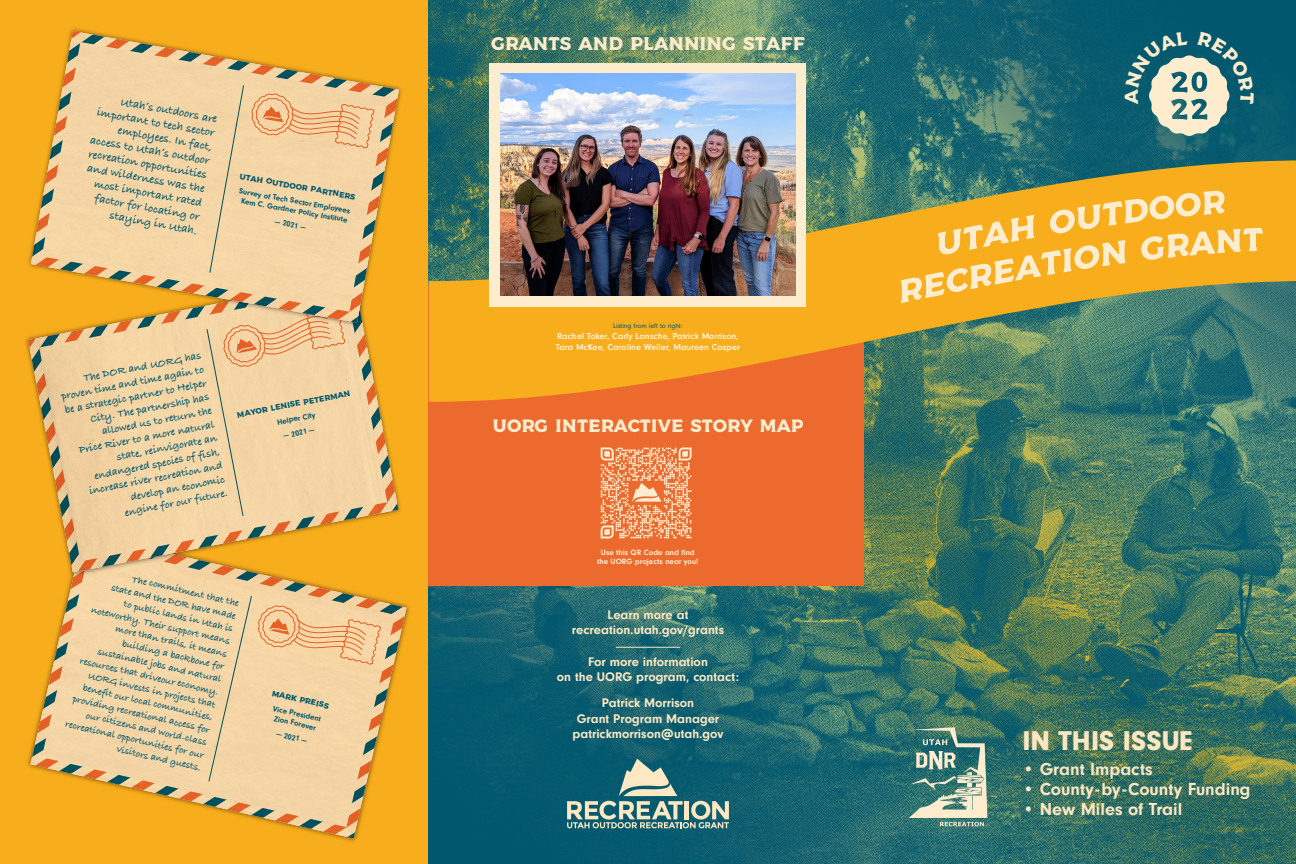
<style>
.page{position:relative;width:1296px;height:864px;background:#fff}
.page>*{position:absolute;margin:0;border:0;box-sizing:border-box;transform-origin:0 0}
.t1{font:900 28.2px "Neuzeit Gro";color:#fde8c3}
.t2{font:18.5px "Messenger";color:#fdecce}
.t3{font:700 18px "Neuzeit Gro";color:#fde8c3}
.t4{font:18px "Messenger";color:#fdecce}
.t5{font:700 13px/15.6px "Neuzeit Gro";color:#fde8c3;text-align:center}
.t6{font:700 11.8px/14.2px "Bradley Hand ITCTT";color:#00576e;text-align:right}
.t7{font:700 11px/14px "Bradley Hand ITCTT";color:#00576e;text-align:right}
.t8{font:700 10px/13px "Bradley Hand ITCTT";color:#00576e;text-align:right}
.t9{font:700 9px/10.8px "Neuzeit Gro";color:#fdecce}
.t10{font:700 8px/9.6px "Neuzeit Gro";color:#fdecce;text-align:center}
.t11{font:700 7.9px/9.5px "Neuzeit Gro";color:#00576e;text-align:center}
.t12{font:7.9px "Messenger";color:#00576e}
.t13{font:7px "Neuzeit Gro";color:#00576e}
.s1{font-size:11.8px}
</style>
<div class="page">
<div style="left:0;top:0;width:429px;height:864px;background:#f8ae1c"></div>
<img style="left:429px;top:0;width:867px;height:864px">
<div style="left:429px;top:285px;width:435px;height:301px;background:#ec6a2e"></div>
<svg style="left:909px;top:727px;width:78px;height:99px;background:#759b8f"></svg>
<svg style="left:429px;top:160px;width:867px;height:242px;background:#9d8f45"></svg>
<svg style="left:901px;top:190px;width:362px;height:113px;background:#e8b545"></svg>
<div style="left:490px;top:63px;width:316px;height:244px;background:#fdecce"></div>
<img style="left:500px;top:74px;width:295px;height:222px">
<hr style="left:616px;top:647px;width:64px;height:1px;background:#fde8c3">
<svg style="left:567px;top:759px;width:162px;height:69px;background:#4d8386"></svg>
<svg style="left:601px;top:447px;width:91px;height:91px"></svg>
<svg style="left:28px;top:87px;width:379px;height:752px"></svg>
<img style="left:31px;top:31px;width:368px;height:292px">
<svg style="left:1125px;top:31px;width:129px;height:105px;background:#51868b"></svg>
<p class="t6" style="left:99px;top:90px;width:123px;rotate:10deg">Utah’s outdoors are important to tech sector employees. In fact, access to Utah’s outdoor recreation opportunities and wilderness was the most important rated factor for locating or staying in Utah.</p>
<p class="t12" style="left:240px;top:173px;width:119px;rotate:10deg">UTAH OUTDOOR PARTNERS</p>
<p class="t11" style="left:240px;top:186px;width:114px;rotate:10deg">Survey of Tech Sector Employees<br>Kem C. Gardner Policy Institute</p>
<p class="t11" style="left:276px;top:217px;width:33px;rotate:10deg">— 2021 —</p>
<p class="t7" style="left:57px;top:376px;width:146px;rotate:-11deg">The DOR and UORG has proven time and time again to be a strategic partner to Helper<br>City. The partnership has allowed us to return the<br>Price River to a more natural state, reinvigorate an endangered species of fish, increase river recreation and develop an economic<br>engine for our future<span class="s1">.</span></p>
<p class="t12" style="left:236px;top:411px;width:117px;rotate:-11deg">MAYOR LENISE PETERMAN</p>
<p class="t11" style="left:276px;top:417px;width:40px;rotate:-11deg">Helper City</p>
<p class="t11" style="left:283px;top:431px;width:33px;rotate:-11deg">— 2021 —</p>
<p class="t8" style="left:102px;top:565px;width:144px;rotate:13deg">The commitment that the<br>state and the DOR have made<br>to public lands in Utah is noteworthy. Their support means more than trails, it means building a backbone for sustainable jobs and natural resources that driveour economy.<br>UORG invests in projects that benefit our local communities, providing recreational access for our citizens and world-class recreational opportunities for our visitors and guests.</p>
<p class="t12" style="left:273px;top:689px;width:60px;rotate:13deg">MARK PREISS</p>
<p class="t11" style="left:274px;top:704px;width:51px;rotate:13deg">Vice President<br>Zion Forever</p>
<p class="t11" style="left:278px;top:729px;width:33px;rotate:13deg">— 2021 —</p>
<h2 class="t2" style="left:491px;top:35px;width:315px">GRANTS AND PLANNING STAFF</h2>
<p class="t13" style="left:613px;top:322px;width:71px">Listing from left to right:</p>
<p class="t9" style="left:556px;top:330px;width:186px">Rachel Toker, Carly Lansche, Patrick Morrison,<br>Tara McKee, Caroline Weiler, Maureen Casper</p>
<h3 class="t4" style="left:492px;top:418px;width:313px">UORG INTERACTIVE STORY MAP</h3>
<p class="t10" style="left:597px;top:547px;width:103px">Use this QR Code and find the UORG projects near you!</p>
<h3 class="t5" style="left:572px;top:607px;width:154px">Learn more at recreation.utah.gov/grants</h3>
<h3 class="t5" style="left:557px;top:654px;width:184px">For more information<br>on the UORG program, contact:</h3>
<h3 class="t5" style="left:572px;top:695px;width:153px">Patrick Morrison<br>Grant Program Manager patrickmorrison@utah.gov</h3>
<h1 class="t1" style="left:1022px;top:725px;width:172px">IN THIS ISSUE</h1>
<h3 class="t3" style="left:1022px;top:759px;width:132px">• Grant Impacts</h3>
<h3 class="t3" style="left:1022px;top:779px;width:230px">• County-by-County Funding</h3>
<h3 class="t3" style="left:1022px;top:799px;width:161px">• New Miles of Trail</h3>
</div>
